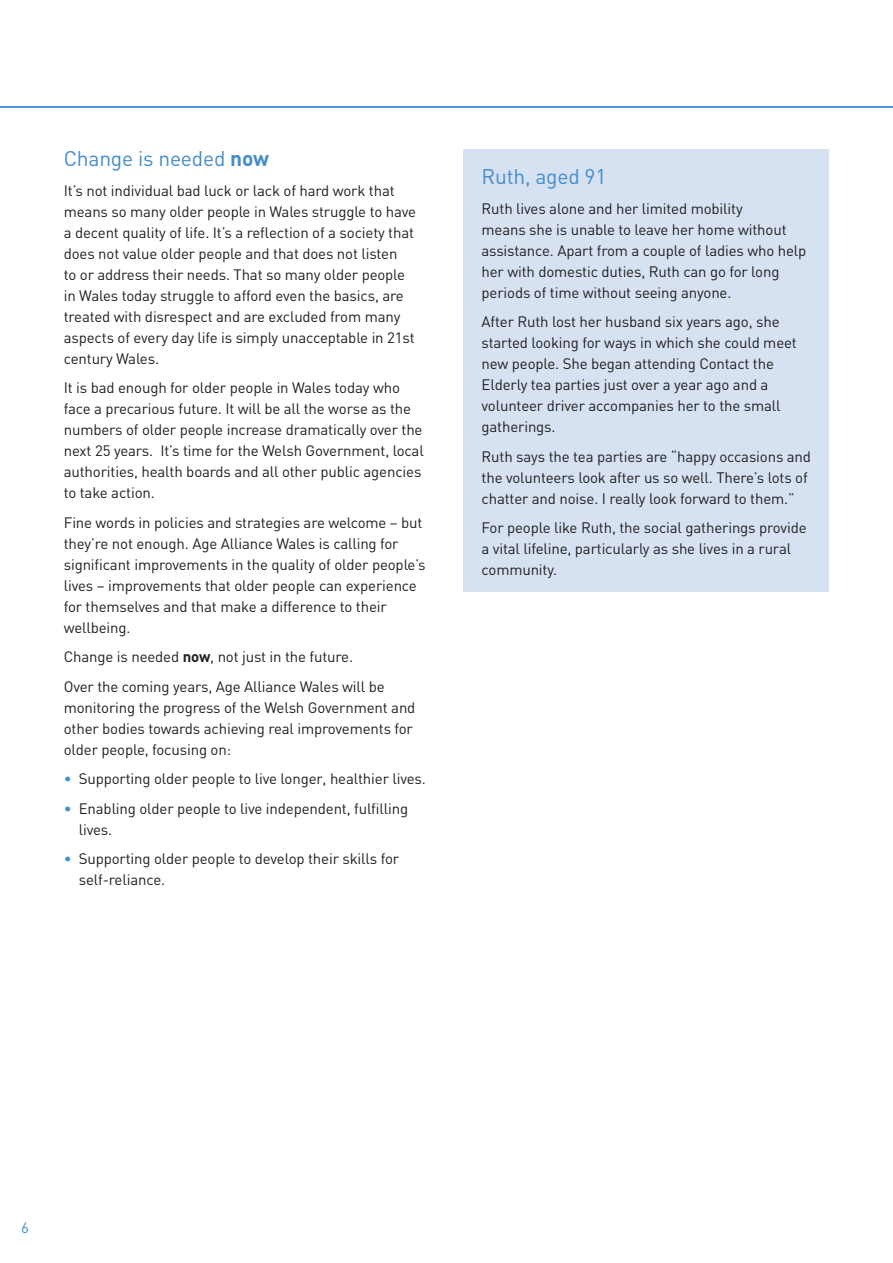
<style>
.page{position:relative;width:893px;height:1263px;background:#fff}
.page>*{position:absolute;margin:0;border:0;box-sizing:border-box;transform-origin:0 0}
.t1{font:21px "DIN";letter-spacing:-.01em;color:#448dcb}
.t2{font:15px/21px "DIN";letter-spacing:-.01em;color:#231f20}
.t3{font:15px "DIN";color:#448dcb}
.s1{font-weight:700}
.s2{color:#448dcb}
</style>
<div class="page">
<hr style="left:0;top:106px;width:893px;height:2px;background:#448dcb">
<div style="left:463px;top:149px;width:366px;height:442px;background:#d6e2f2"></div>
<h1 class="t1" style="left:64px;top:146px;width:207px">Change is needed <span class="s1">now</span></h1>
<p class="t2" style="left:64px;top:180px;width:354px">It’s not individual bad luck or lack of hard work that means so many older people in Wales struggle to have a decent quality of life. It’s a reflection of a society that does not value older people and that does not listen<br>to or address their needs. That so many older people in Wales today struggle to afford even the basics, are treated with disrespect and are excluded from many aspects of every day life is simply unacceptable in 21st century Wales.</p>
<p class="t2" style="left:64px;top:377px;width:362px">It is bad enough for older people in Wales today who face a precarious future. It will be all the worse as the numbers of older people increase dramatically over the next 25 years. It’s time for the Welsh Government, local authorities, health boards and all other public agencies to take action.</p>
<p class="t2" style="left:64px;top:512px;width:363px">Fine words in policies and strategies are welcome – but they’re not enough. Age Alliance Wales is calling for significant improvements in the quality of older people’s lives – improvements that older people can experience for themselves and that make a difference to their wellbeing.</p>
<p class="t2" style="left:64px;top:642px;width:322px;line-height:29.5px">Change is needed <span class="s1">now</span>, not just in the future.<br>Over the coming years, Age Alliance Wales will be</p>
<p class="t2" style="left:64px;top:697px;width:353px">monitoring the progress of the Welsh Government and other bodies towards achieving real improvements for older people, focusing on:</p>
<p class="t2" style="left:64px;top:768px;width:364px"><span class="s2">•</span> Supporting older people to live longer, healthier lives.</p>
<p class="t2" style="left:79px;top:798px;width:331px;text-indent:-15px"><span class="s2">•</span> Enabling older people to live independent, fulfilling lives.</p>
<p class="t2" style="left:79px;top:848px;width:322px;text-indent:-15px"><span class="s2">•</span> Supporting older people to develop their skills for self-reliance.</p>
<h1 class="t1" style="left:482px;top:164px;width:126px">Ruth, aged 91</h1>
<p class="t2" style="left:482px;top:198px;width:326px">Ruth lives alone and her limited mobility<br>means she is unable to leave her home without assistance. Apart from a couple of ladies who help her with domestic duties, Ruth can go for long periods of time without seeing anyone.</p>
<p class="t2" style="left:482px;top:311px;width:317px">After Ruth lost her husband six years ago, she started looking for ways in which she could meet new people. She began attending Contact the Elderly tea parties just over a year ago and a volunteer driver accompanies her to the small gatherings.</p>
<p class="t2" style="left:482px;top:446px;width:331px">Ruth says the tea parties are “happy occasions and the volunteers look after us so well. There’s lots of chatter and noise. I really look forward to them.”</p>
<p class="t2" style="left:482px;top:517px;width:327px">For people like Ruth, the social gatherings provide a vital lifeline, particularly as she lives in a rural community.</p>
<p class="t3" style="left:21px;top:1218px;width:9px">6</p>
</div>
